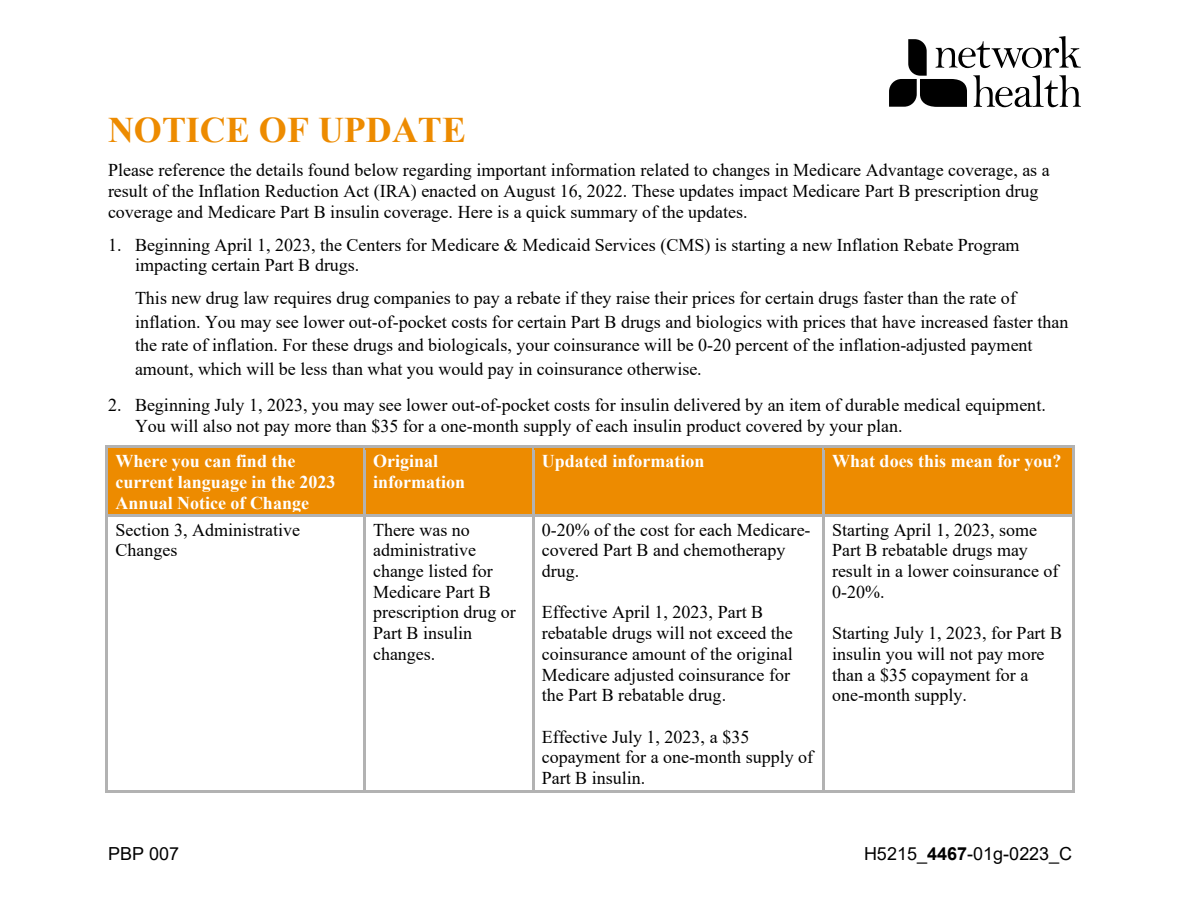
<style>
.page{position:relative;width:1188px;height:918px;background:#fff}
.page>*{position:absolute;margin:0;border:0;box-sizing:border-box;transform-origin:0 0}
.t1{font:700 36px "Times New Roman";color:#ed8b00}
.t2{font:18px/20.7px "Times New Roman";color:#000}
.t3{font:700 18px/20.7px "Times New Roman";color:#fff}
.t4{font:18px "Arial";letter-spacing:.005em;color:#000}
.s1{font-weight:700}
</style>
<div class="page">
<svg style="left:889px;top:36px;width:192px;height:71px"></svg>
<div style="left:108px;top:448px;width:255px;height:67px;background:#ed8b00"></div>
<div style="left:366px;top:448px;width:166px;height:67px;background:#ed8b00"></div>
<div style="left:534px;top:450px;width:288px;height:62px;background:#ed8b00"></div>
<div style="left:825px;top:450px;width:247px;height:62px;background:#ed8b00"></div>
<hr style="left:108px;top:446px;width:255px;height:2px;background:#b2b2b2">
<svg style="left:363px;top:446px;width:3px;height:4px"></svg>
<hr style="left:366px;top:446px;width:166px;height:2px;background:#b2b2b2">
<hr style="left:534px;top:446px;width:288px;height:2px;background:#b2b2b2">
<hr style="left:534px;top:448px;width:288px;height:2px;background:#ed8b00">
<svg style="left:822px;top:446px;width:3px;height:4px"></svg>
<hr style="left:825px;top:446px;width:247px;height:2px;background:#b2b2b2">
<hr style="left:825px;top:448px;width:247px;height:2px;background:#ed8b00">
<hr style="left:106px;top:450px;width:2px;height:65px;background:#b2b2b2">
<hr style="left:363px;top:450px;width:3px;height:65px;background:#b2b2b2">
<hr style="left:533px;top:512px;width:291px;height:2px;background:#ed8b00">
<hr style="left:532px;top:450px;width:2px;height:65px;background:#b2b2b2">
<hr style="left:824px;top:512px;width:249px;height:2px;background:#ed8b00">
<hr style="left:822px;top:450px;width:3px;height:65px;background:#b2b2b2">
<hr style="left:1072px;top:450px;width:2px;height:65px;background:#b2b2b2">
<hr style="left:108px;top:515px;width:255px;height:2px;background:#b2b2b2">
<svg style="left:363px;top:515px;width:3px;height:4px"></svg>
<hr style="left:366px;top:515px;width:166px;height:2px;background:#b2b2b2">
<hr style="left:534px;top:515px;width:288px;height:2px;background:#b2b2b2">
<svg style="left:822px;top:515px;width:3px;height:4px"></svg>
<hr style="left:825px;top:515px;width:247px;height:2px;background:#b2b2b2">
<hr style="left:106px;top:519px;width:2px;height:271px;background:#b2b2b2">
<hr style="left:108px;top:790px;width:255px;height:3px;background:#b2b2b2">
<hr style="left:363px;top:519px;width:3px;height:271px;background:#b2b2b2">
<hr style="left:366px;top:790px;width:166px;height:3px;background:#b2b2b2">
<hr style="left:532px;top:519px;width:2px;height:271px;background:#b2b2b2">
<hr style="left:534px;top:790px;width:288px;height:3px;background:#b2b2b2">
<hr style="left:822px;top:519px;width:3px;height:271px;background:#b2b2b2">
<hr style="left:825px;top:790px;width:247px;height:3px;background:#b2b2b2">
<hr style="left:1072px;top:519px;width:2px;height:271px;background:#b2b2b2">
<h1 class="t1" style="left:108px;top:104px;width:360px">NOTICE OF UPDATE</h1>
<p class="t2" style="left:108px;top:159px;width:943px">Please reference the details found below regarding important information related to changes in Medicare Advantage coverage, as a result of the Inflation Reduction Act (IRA) enacted on August 16, 2022. These updates impact Medicare Part B prescription drug coverage and Medicare Part B insulin coverage. Here is a quick summary of the updates.</p>
<p class="t2" style="left:108px;top:234px;width:15px">1.</p>
<p class="t2" style="left:135px;top:234px;width:886px">Beginning April 1, 2023, the Centers for Medicare &amp; Medicaid Services (CMS) is starting a new Inflation Rebate Program impacting certain Part B drugs.</p>
<p class="t2" style="left:135px;top:285px;width:935px;line-height:23.7px">This new drug law requires drug companies to pay a rebate if they raise their prices for certain drugs faster than the rate of inflation. You may see lower out-of-pocket costs for certain Part B drugs and biologics with prices that have increased faster than the rate of inflation. For these drugs and biologicals, your coinsurance will be 0-20 percent of the inflation-adjusted payment amount, which will be less than what you would pay in coinsurance otherwise.</p>
<p class="t2" style="left:135px;top:394px;width:912px;text-indent:-27px">2. Beginning July 1, 2023, you may see lower out-of-pocket costs for insulin delivered by an item of durable medical equipment.<br>You will also not pay more than $35 for a one-month supply of each insulin product covered by your plan.</p>
<p class="t3" style="left:116px;top:450px;width:221px">Where you can find the current language in the 2023<br>Annual Notice of Change</p>
<p class="t3" style="left:373px;top:450px;width:94px">Original information</p>
<p class="t3" style="left:542px;top:450px;width:164px">Updated information</p>
<p class="t3" style="left:832px;top:450px;width:231px">What does this mean for you?</p>
<p class="t2" style="left:116px;top:519px;width:186px">Section 3, Administrative<br>Changes</p>
<p class="t2" style="left:373px;top:519px;width:144px">There was no administrative change listed for<br>Medicare Part B prescription drug or<br>Part B insulin changes.</p>
<p class="t2" style="left:542px;top:519px;width:270px">0-20% of the cost for each Medicare&shy;covered Part B and chemotherapy drug.</p>
<p class="t2" style="left:832px;top:519px;width:228px">Starting April 1, 2023, some<br>Part B rebatable drugs may result in a lower coinsurance of<br>0-20%.</p>
<p class="t2" style="left:832px;top:622px;width:231px">Starting July 1, 2023, for Part B insulin you will not pay more than a $35 copayment for a one-month supply.</p>
<p class="t2" style="left:542px;top:602px;width:253px">Effective April 1, 2023, Part B rebatable drugs will not exceed the coinsurance amount of the original<br>Medicare adjusted coinsurance for the Part B rebatable drug.</p>
<p class="t2" style="left:542px;top:726px;width:273px">Effective July 1, 2023, a $35 copayment for a one-month supply of<br>Part B insulin.</p>
<p class="t4" style="left:108px;top:842px;width:73px">PBP 007</p>
<p class="t4" style="left:864px;top:842px;width:210px">H5215_<span class="s1">4467</span>-01g-0223_C</p>
</div>
